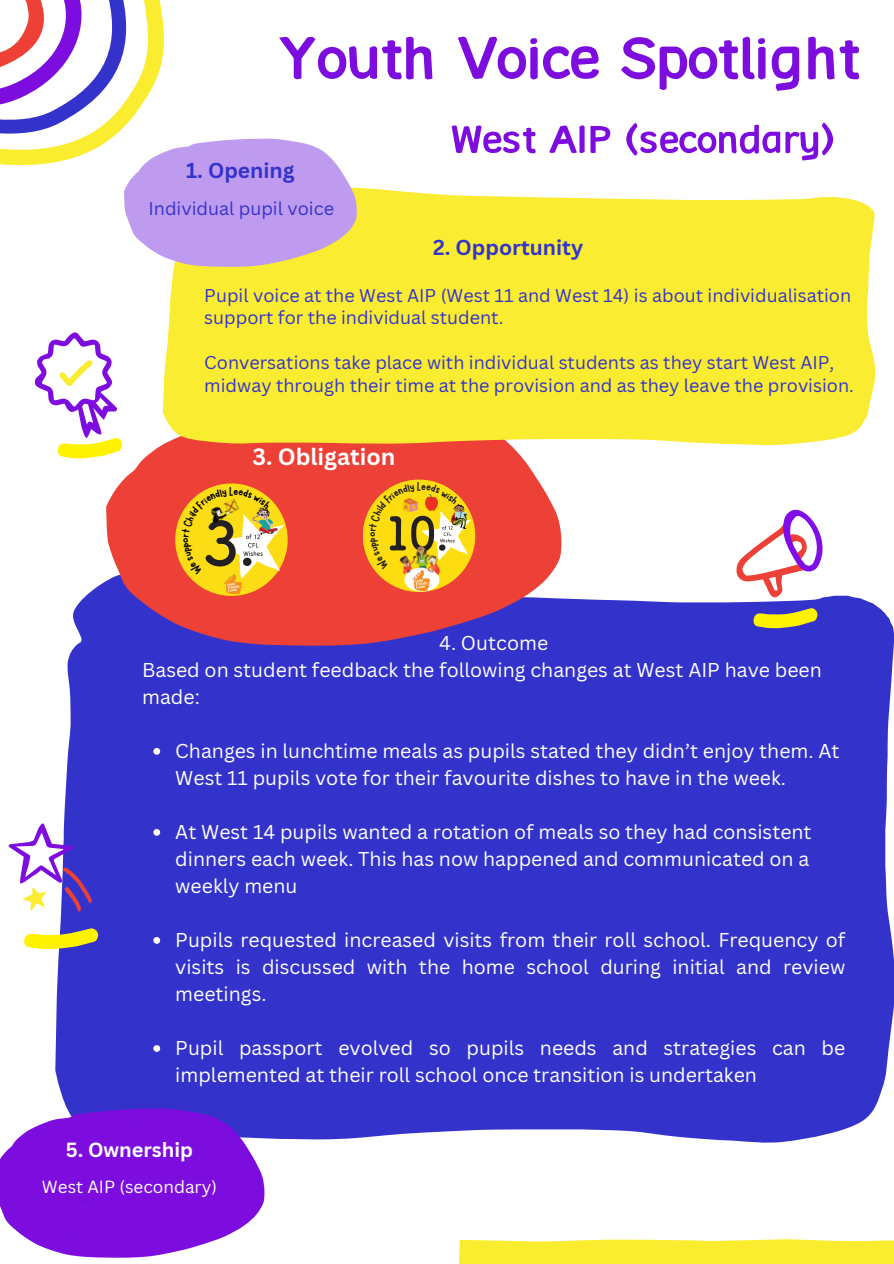
<style>
.page{position:relative;width:894px;height:1264px;background:#fff}
.page>*{position:absolute;margin:0;border:0;box-sizing:border-box;transform-origin:0 0}
.t1{font:82.5px "Shuneet Demi";color:#7d0dde}
.t2{font:54px "Shuneet Demi";color:#7d0dde}
.t3{font:700 22.95px "Canva Sans";color:#fff}
.t4{font:700 21px "Canva Sans";color:#33c}
.t5{font:700 19.95px "Canva Sans";color:#fff}
.t6{font:19.5px/27px "Canva Sans";color:#fff}
.t7{font:18px/22.5px "Canva Sans";color:#33c}
.t8{font:17.1px "Canva Sans";color:#fff}
.t9{font:12.75px "Marykate";color:#231f20}
</style>
<div class="page">
<div style="left:55px;top:581px;width:838px;height:562px;background:#33c"></div>
<svg style="left:0;top:1108px;width:264px;height:149px;background:#8b2ee1"></svg>
<svg style="left:106px;top:410px;width:455px;height:235px;background:#d74d58"></svg>
<svg style="left:153px;top:748px;width:7px;height:6px"></svg>
<svg style="left:153px;top:829px;width:7px;height:6px"></svg>
<svg style="left:153px;top:937px;width:7px;height:6px"></svg>
<svg style="left:153px;top:1045px;width:7px;height:6px"></svg>
<div style="left:163px;top:187px;width:712px;height:258px;background:#f9ec31"></div>
<svg style="left:9px;top:819px;width:83px;height:93px"></svg>
<svg style="left:24px;top:927px;width:74px;height:22px"></svg>
<svg style="left:0;top:0;width:356px;height:267px"></svg>
<svg style="left:35px;top:332px;width:87px;height:127px"></svg>
<svg style="left:735px;top:509px;width:93px;height:88px"></svg>
<svg style="left:753px;top:607px;width:64px;height:21px"></svg>
<svg style="left:459px;top:1239px;width:434px;height:24px;background:#faee3c"></svg>
<div style="left:175px;top:483px;width:112px;height:113px;background:#fcdc14;border-radius:50%"></div>
<img style="left:224px;top:578px;width:17px;height:16px">
<svg style="left:362px;top:479px;width:113px;height:113px"></svg>
<svg style="left:182px;top:487px;width:102px;height:91px"></svg>
<img style="left:368px;top:482px;width:103px;height:109px">
<p class="t1" style="left:278px;top:17px;width:581px">Youth Voice Spotlight</p>
<p class="t2" style="left:448px;top:112px;width:388px">West AIP (secondary)</p>
<p class="t4" style="left:186px;top:155px;width:110px">1. Opening</p>
<p class="t7" style="left:148px;top:197px;width:187px">Individual pupil voice</p>
<p class="t4" style="left:433px;top:233px;width:151px">2. Opportunity</p>
<p class="t7" style="left:204px;top:284px;width:648px">Pupil voice at the West AIP (West 11 and West 14) is about individualisation support for the individual student.</p>
<h3 class="t7" style="left:204px;top:351px;width:651px">Conversations take place with individual students as they start West AIP, midway through their time at the provision and as they leave the provision.</h3>
<h2 class="t3" style="left:252px;top:441px;width:144px">3. Obligation</h2>
<p class="t9" style="left:364px;top:537px;width:7px;rotate:-90deg">o</p>
<h3 class="t6" style="left:142px;top:629px;width:681px;text-indent:297px">4. Outcome<br>Based on student feedback the following changes at West AIP have been made:</h3>
<h5 class="t6" style="left:175px;top:737px;width:665px">Changes in lunchtime meals as pupils stated they didn’t enjoy them. At<br>West 11 pupils vote for their favourite dishes to have in the week.</h5>
<h3 class="t6" style="left:175px;top:818px;width:637px;text-align:justify">At West 14 pupils wanted a rotation of meals so they had consistent dinners each week. This has now happened and communicated on a weekly menu</h3>
<h5 class="t6" style="left:175px;top:926px;width:671px;text-align:justify">Pupils requested increased visits from their roll school. Frequency of visits is discussed with the home school during initial and review meetings.</h5>
<h5 class="t6" style="left:175px;top:1034px;width:671px">Pupil passport evolved so pupils needs and strategies can be implemented at their roll school once transition is undertaken</h5>
<p class="t5" style="left:66px;top:1135px;width:129px">5. Ownership</p>
<h1 class="t8" style="left:42px;top:1174px;width:176px">West AIP (secondary)</h1>
</div>
